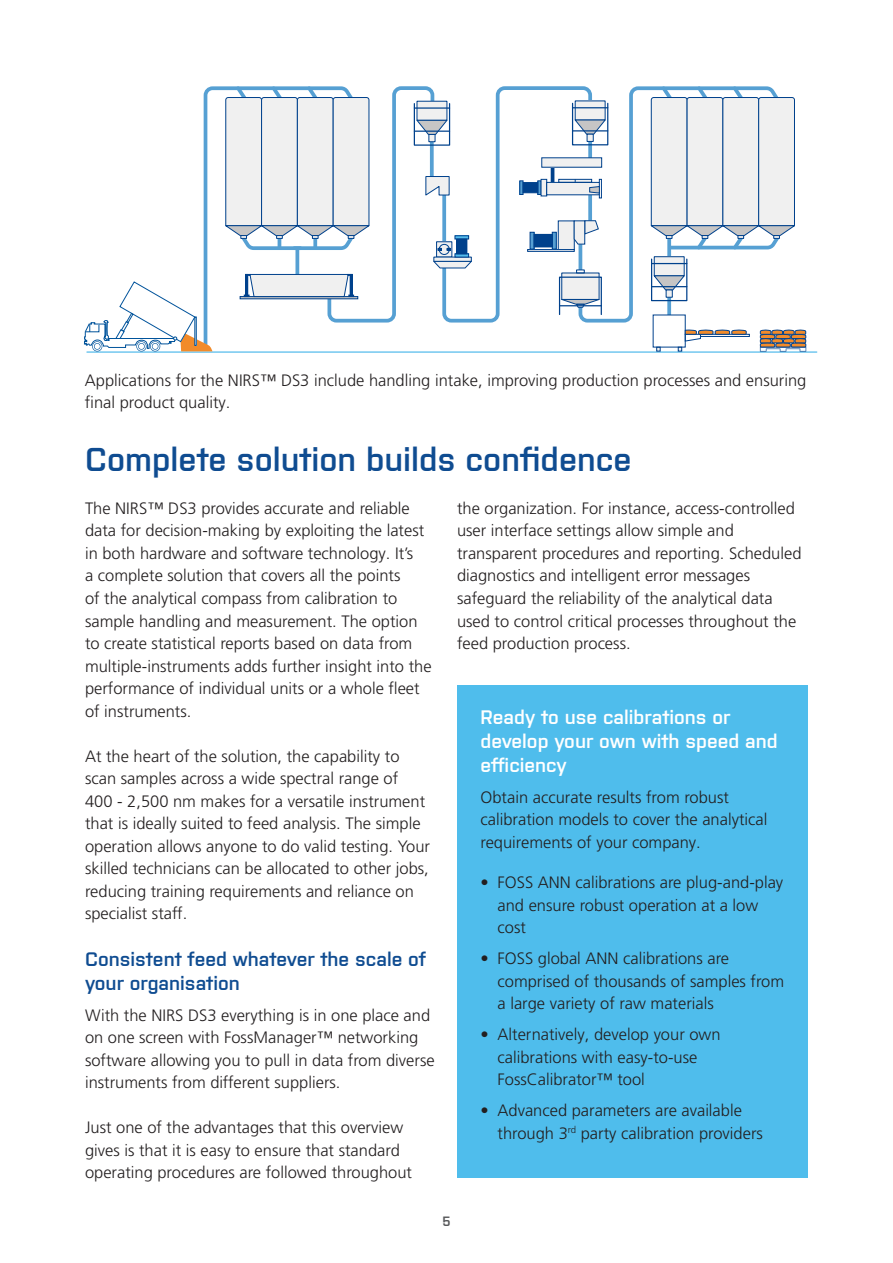
<style>
.page{position:relative;width:893px;height:1263px;background:#fff}
.page>*{position:absolute;margin:0;border:0;box-sizing:border-box;transform-origin:0 0}
.Rubrik_22{font:600 33px "Purista";color:#0f4c91}
.Mellem_overskrift_13{font:600 19.5px/24px "Purista";color:#fff}
.Mellem_overskrift_13-2{font:600 19.5px/24px "Purista";color:#0f4c91}
.Body{font:300 16.5px/22.5px "Frutiger LT Pro";color:#231f20}
.t1{font:600 13.5px "Purista";color:#57585a}
</style>
<div class="page">
<hr style="left:87px;top:351px;width:730px;height:2px;background:#55bcec">
<svg style="left:656px;top:347px;width:4px;height:4px"></svg>
<div style="left:700px;top:334px;width:50px;height:3px;border:1px solid #00418c"></div>
<svg style="left:678px;top:329px;width:69px;height:22px"></svg>
<svg style="left:760px;top:329px;width:46px;height:22px"></svg>
<svg style="left:606px;top:86px;width:82px;height:238px"></svg>
<div style="left:572px;top:103px;width:36px;height:42px;border:1px solid #00418c"></div>
<hr style="left:573px;top:130px;width:35px;height:1px;background:#00418c">
<hr style="left:573px;top:107px;width:35px;height:1px;background:#00418c">
<svg style="left:84px;top:86px;width:522px;height:265px"></svg>
<svg style="left:649px;top:86px;width:146px;height:167px"></svg>
<div style="left:457px;top:685px;width:351px;height:493px;background:#4fbdec"></div>
<p class="Body" style="left:85px;top:369px;width:723px">Applications for the NIRS™ DS3 include handling intake, improving production processes and ensuring final product quality.</p>
<p class="Rubrik_22" style="left:85px;top:435px;width:548px">Complete solution builds confidence</p>
<p class="Body" style="left:85px;top:497px;width:348px">The NIRS™ DS3 provides accurate and reliable data for decision-making by exploiting the latest in both hardware and software technology. It’s<br>a complete solution that covers all the points<br>of the analytical compass from calibration to sample handling and measurement. The option to create statistical reports based on data from multiple-instruments adds further insight into the performance of individual units or a whole fleet of instruments.</p>
<p class="Body" style="left:85px;top:745px;width:347px">At the heart of the solution, the capability to scan samples across a wide spectral range of<br>400 - 2,500 nm makes for a versatile instrument that is ideally suited to feed analysis. The simple operation allows anyone to do valid testing. Your skilled technicians can be allocated to other jobs, reducing training requirements and reliance on specialist staff.</p>
<p class="Mellem_overskrift_13-2" style="left:85px;top:945px;width:342px">Consistent feed whatever the scale of your organisation</p>
<p class="Body" style="left:85px;top:1004px;width:351px">With the NIRS DS3 everything is in one place and on one screen with FossManager™ networking software allowing you to pull in data from diverse instruments from different suppliers.</p>
<p class="Body" style="left:85px;top:1116px;width:329px">Just one of the advantages that this overview gives is that it is easy to ensure that standard operating procedures are followed throughout</p>
<p class="Body" style="left:457px;top:497px;width:346px">the organization. For instance, access-controlled user interface settings allow simple and transparent procedures and reporting. Scheduled diagnostics and intelligent error messages safeguard the reliability of the analytical data used to control critical processes throughout the feed production process.</p>
<p class="Mellem_overskrift_13" style="left:480px;top:703px;width:299px">Ready to use calibrations or develop your own with speed and efficiency</p>
<p class="Body" style="left:480px;top:786px;width:288px">Obtain accurate results from robust calibration models to cover the analytical requirements of your company.</p>
<p class="Body" style="left:497px;top:871px;width:287px;text-indent:-17px">• FOSS ANN calibrations are plug-and-play and ensure robust operation at a low cost</p>
<p class="Body" style="left:497px;top:947px;width:288px;text-indent:-17px">• FOSS global ANN calibrations are comprised of thousands of samples from a large variety of raw materials</p>
<p class="Body" style="left:497px;top:1023px;width:225px;text-indent:-17px">• Alternatively, develop your own calibrations with easy-to-use<br>FossCalibrator™ tool</p>
<p class="Body" style="left:497px;top:1099px;width:267px;text-indent:-17px">• Advanced parameters are available through 3<sup>rd</sup> party calibration providers</p>
<p class="t1" style="left:442px;top:1211px;width:10px">5</p>
</div>
